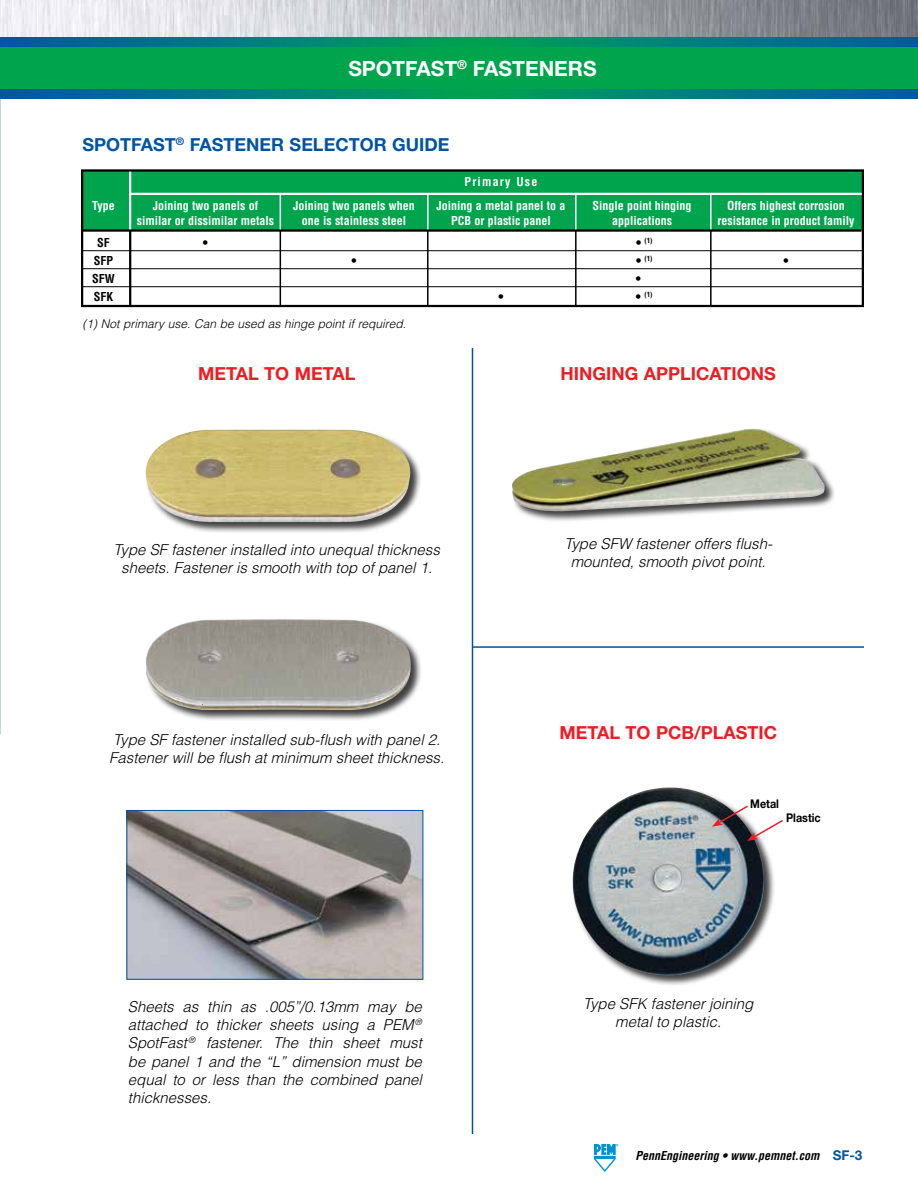
<style>
.page{position:relative;width:918px;height:1188px;background:#fff}
.page>*{position:absolute;margin:0;border:0;box-sizing:border-box;transform-origin:0 0}
.t1{font:700 21px "Helvetica Neue";color:#fff}
.t2{font:700 18px "Helvetica Neue";color:#ed1d24}
.t3{font:700 18px "Helvetica Neue";color:#0054a4}
.t4{font:italic 300 15px/18px "Helvetica";color:#000;text-align:center}
.t5{font:700 condensed 12px "Helvetica";color:#fff}
.t6{font:italic 300 12px "Helvetica";color:#000}
.t7{font:italic 700 condensed 12px "Helvetica";color:#000}
.t8{font:700 condensed 12px "Helvetica";color:#000}
.t9{font:700 12px "Helvetica Neue";color:#000;scale:.9 1}
.t10{font:700 condensed 12px "Helvetica";letter-spacing:.1em;color:#fff}
.t11{font:700 condensed 7.05px "Helvetica";color:#000}
.s1{font-size:12px}
.s2{font-family:"Helvetica Neue";font-style:normal;font-stretch:normal;font-size:13.5px;color:#0054a4}
</style>
<div class="page">
<svg style="left:594px;top:1144px;width:24px;height:28px"></svg>
<div style="left:145px;top:429px;width:277px;height:104px;background:#000;opacity:.75"></div>
<img style="left:146px;top:430px;width:194px;height:58px">
<div style="left:145px;top:618px;width:277px;height:103px;background:#000;opacity:.75"></div>
<img style="left:145px;top:619px;width:135px;height:69px">
<img style="left:0;top:0;width:918px;height:38px">
<svg style="left:1px;top:38px;width:917px;height:60px;background:#007f7b"></svg>
<hr style="left:0;top:38px;width:1px;height:60px;background:#0054a4">
<div style="left:0;top:47px;width:918px;height:41px;background:#00a44d"></div>
<div style="left:512px;top:428px;width:324px;height:94px;background:#000;opacity:.75"></div>
<img style="left:512px;top:429px;width:313px;height:82px">
<div style="left:81px;top:171px;width:783px;height:59px;background:#00a44d"></div>
<div style="left:81px;top:169px;width:783px;height:138px;border:2px solid #000"></div>
<hr style="left:82px;top:250px;width:780px;height:1px;background:#000">
<hr style="left:82px;top:268px;width:780px;height:1px;background:#000">
<hr style="left:82px;top:286px;width:780px;height:1px;background:#000">
<hr style="left:129px;top:193px;width:733px;height:2px;background:#fff">
<hr style="left:81px;top:229px;width:781px;height:3px;background:#000">
<hr style="left:129px;top:172px;width:2px;height:57px;background:#fff">
<hr style="left:280px;top:193px;width:1px;height:36px;background:#fff">
<hr style="left:427px;top:193px;width:2px;height:36px;background:#fff">
<hr style="left:575px;top:193px;width:2px;height:36px;background:#fff">
<hr style="left:710px;top:193px;width:2px;height:36px;background:#fff">
<hr style="left:129px;top:230px;width:2px;height:76px;background:#000">
<hr style="left:280px;top:230px;width:1px;height:76px;background:#000">
<hr style="left:427px;top:230px;width:1px;height:76px;background:#000">
<hr style="left:575px;top:230px;width:2px;height:76px;background:#000">
<hr style="left:710px;top:230px;width:2px;height:76px;background:#000">
<img style="left:128px;top:812px;width:293px;height:166px">
<div style="left:126px;top:810px;width:297px;height:170px;border:1px solid #0054a4"></div>
<div style="left:572px;top:787px;width:203px;height:200px;background:#000;opacity:.75"></div>
<img style="left:573px;top:788px;width:191px;height:187px">
<svg style="left:712px;top:804px;width:71px;height:37px"></svg>
<hr style="left:472px;top:348px;width:1px;height:786px;background:#0054a4">
<hr style="left:472px;top:646px;width:392px;height:2px;background:#0054a4">
<h1 class="t1" style="left:348px;top:55px;width:250px">SPOTFAST<sup>®</sup> FASTENERS</h1>
<p class="t3" style="left:82px;top:133px;width:368px">SPOTFAST<sup>®</sup> FASTENER SELECTOR GUIDE</p>
<p class="t10" style="left:465px;top:174px;width:74px">Primary Use</p>
<p class="t5" style="left:92px;top:198px;width:24px">Type</p>
<p class="t5" style="left:153px;top:198px;width:107px">Joining two panels of</p>
<p class="t5" style="left:293px;top:198px;width:123px">Joining two panels when</p>
<p class="t5" style="left:436px;top:198px;width:131px">Joining a metal panel to a</p>
<p class="t5" style="left:592px;top:198px;width:101px">Single point hinging</p>
<p class="t5" style="left:727px;top:198px;width:119px">Offers highest corrosion</p>
<p class="t5" style="left:137px;top:213px;width:139px">similar or dissimilar metals</p>
<p class="t5" style="left:302px;top:213px;width:106px">one is stainless steel</p>
<p class="t5" style="left:451px;top:213px;width:101px">PCB or plastic panel</p>
<p class="t5" style="left:612px;top:213px;width:61px">applications</p>
<p class="t5" style="left:717px;top:213px;width:139px">resistance in product family</p>
<p class="t8" style="left:97px;top:235px;width:14px">SF</p>
<p class="t8" style="left:203px;top:235px;width:7px">•</p>
<p class="t11" style="left:636px;top:236px;width:18px"><span class="s1">•</span> (1)</p>
<p class="t8" style="left:94px;top:253px;width:21px">SFP</p>
<p class="t8" style="left:351px;top:253px;width:7px">•</p>
<p class="t11" style="left:636px;top:254px;width:18px"><span class="s1">•</span> (1)</p>
<p class="t8" style="left:783px;top:253px;width:7px">•</p>
<p class="t8" style="left:92px;top:271px;width:24px">SFW</p>
<p class="t8" style="left:636px;top:271px;width:7px">•</p>
<p class="t8" style="left:94px;top:289px;width:21px">SFK</p>
<p class="t8" style="left:498px;top:289px;width:7px">•</p>
<p class="t11" style="left:636px;top:290px;width:18px"><span class="s1">•</span> (1)</p>
<p class="t6" style="left:82px;top:316px;width:325px">(1) Not primary use. Can be used as hinge point if required.</p>
<p class="t2" style="left:198px;top:363px;width:159px">METAL TO METAL</p>
<p class="t2" style="left:561px;top:363px;width:217px">HINGING APPLICATIONS</p>
<p class="t4" style="left:114px;top:540px;width:328px">Type SF fastener installed into unequal thickness sheets. Fastener is smooth with top of panel 1.</p>
<p class="t4" style="left:109px;top:730px;width:337px;text-align:left">Type SF fastener installed sub-flush with panel 2.<br>Fastener will be flush at minimum sheet thickness.</p>
<p class="t4" style="left:128px;top:998px;width:296px;text-align:justify">Sheets as thin as .005”/0.13mm may be attached to thicker sheets using a PEM<sup>® </sup>SpotFast<sup>®</sup> fastener. The thin sheet must be panel 1 and the “L” dimension must be equal to or less than the combined panel thicknesses.</p>
<p class="t4" style="left:564px;top:534px;width:210px">Type SFW fastener offers flush&shy;mounted, smooth pivot point.</p>
<p class="t2" style="left:559px;top:721px;width:219px">METAL TO PCB/PLASTIC</p>
<p class="t9" style="left:750px;top:796px;width:33px">Metal</p>
<p class="t9" style="left:786px;top:810px;width:40px">Plastic</p>
<p class="t4" style="left:583px;top:994px;width:172px">Type SFK fastener joining metal to plastic.</p>
<p class="t7" style="left:636px;top:1148px;width:228px">PennEngineering • www.pemnet.com <span class="s2">SF-3</span></p>
</div>
